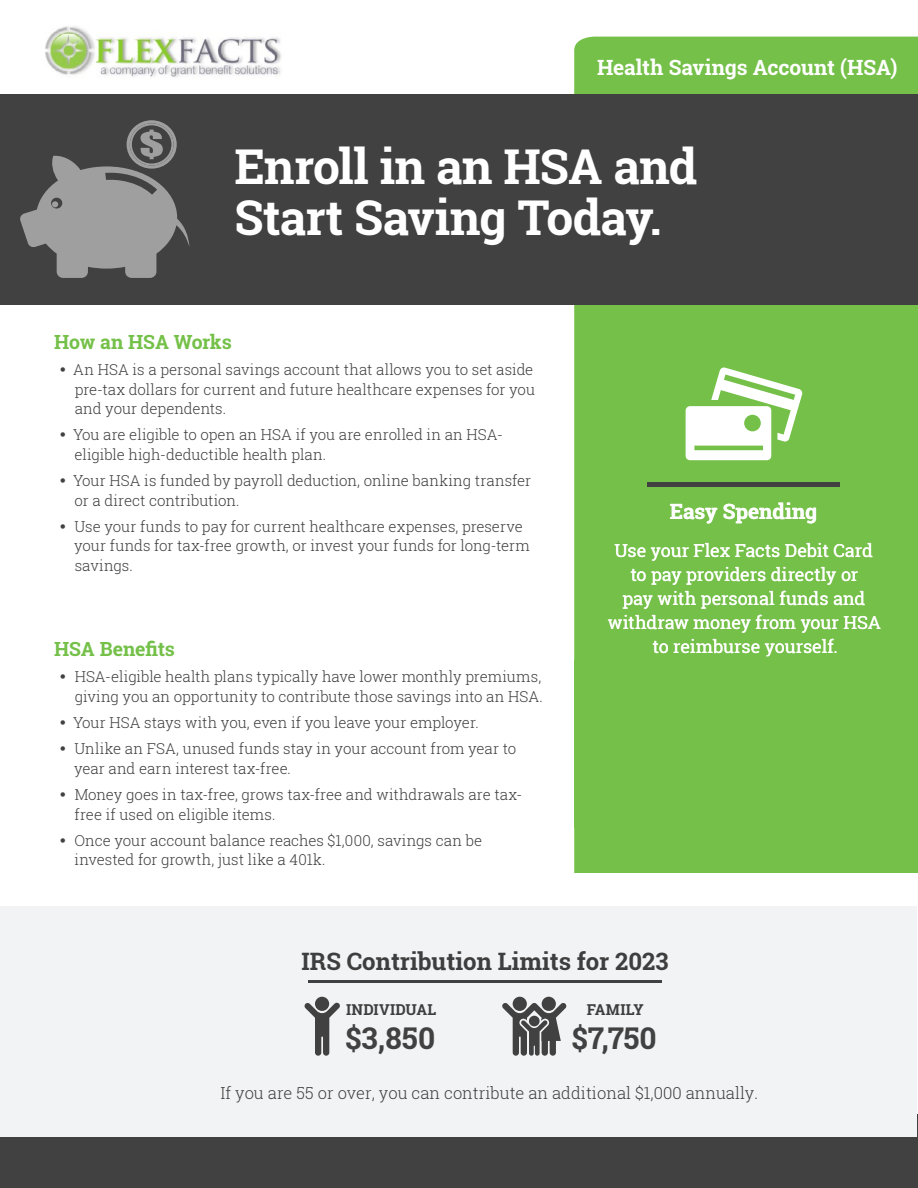
<style>
.page{position:relative;width:918px;height:1188px;background:#fff}
.page>*{position:absolute;margin:0;border:0;box-sizing:border-box;transform-origin:0 0}
.t1{font:700 48px/51px "Roboto Slab";letter-spacing:-.015em;color:#fff}
.t2{font:700 30px "Roboto Slab";letter-spacing:.005em;color:#424142}
.t3{font:700 24px "Roboto Slab";color:#3e3e3f}
.t4{font:700 21px "Roboto Slab";letter-spacing:-.005em;color:#fff}
.t5{font:700 19.5px "Roboto Slab";letter-spacing:-.01em;color:#74c048}
.t6{font:18px/24px "Roboto Slab";letter-spacing:-.01em;color:#fff;text-align:center}
.t7{font:300 16.5px "Roboto Slab";color:#3e3e3f}
.t8{font:300 15px/19.5px "Roboto Slab";color:#3e3e3f}
.t9{font:700 15px "Roboto Slab";letter-spacing:.01em;color:#3e3e3f}
</style>
<div class="page">
<div style="left:574px;top:37px;width:344px;height:620px;background:#74c048"></div>
<div style="left:0;top:94px;width:918px;height:211px;background:#424142"></div>
<img style="left:45px;top:26px;width:236px;height:52px">
<div style="left:0;top:1114px;width:918px;height:73px;background:#424142"></div>
<svg style="left:686px;top:368px;width:117px;height:92px"></svg>
<div style="left:647px;top:482px;width:193px;height:5px;background:#424142"></div>
<svg style="left:20px;top:120px;width:169px;height:158px"></svg>
<div style="left:0;top:906px;width:916px;height:231px;background:#f2f3f4"></div>
<hr style="left:308px;top:981px;width:354px;height:2px;background:#424142">
<div style="left:315px;top:997px;width:14px;height:14px;background:#424142;border-radius:50%"></div>
<svg style="left:304px;top:1002px;width:36px;height:54px"></svg>
<div style="left:513px;top:997px;width:14px;height:14px;background:#424142;border-radius:50%"></div>
<div style="left:542px;top:997px;width:14px;height:14px;background:#424142;border-radius:50%"></div>
<svg style="left:502px;top:1003px;width:65px;height:53px"></svg>
<div style="left:574px;top:657px;width:344px;height:216px;background:#74c048"></div>
<h3 class="t4" style="left:597px;top:53px;width:302px">Health Savings Account (HSA)</h3>
<h1 class="t1" style="left:234px;top:141px;width:464px">Enroll in an HSA and<br>Start Saving Today.</h1>
<h3 class="t5" style="left:54px;top:328px;width:179px">How an HSA Works</h3>
<p class="t8" style="left:73px;top:360px;width:463px;text-align:justify">An HSA is a personal savings account that allows you to set aside pre-tax dollars for current and future healthcare expenses for you and your dependents.</p>
<p class="t8" style="left:73px;top:425px;width:431px">You are eligible to open an HSA if you are enrolled in an HSA&shy;eligible high-deductible health plan.</p>
<p class="t8" style="left:73px;top:471px;width:460px">Your HSA is funded by payroll deduction, online banking transfer or a direct contribution.</p>
<p class="t8" style="left:74px;top:516px;width:457px">Use your funds to pay for current healthcare expenses, preserve your funds for tax-free growth, or invest your funds for long-term savings.</p>
<h3 class="t4" style="left:670px;top:497px;width:149px">Easy Spending</h3>
<p class="t6" style="left:608px;top:538px;width:275px">Use your Flex Facts Debit Card to pay providers directly or<br>pay with personal funds and withdraw money from your HSA</p>
<h3 class="t5" style="left:54px;top:636px;width:122px">HSA Benefits</h3>
<p class="t6" style="left:653px;top:634px;width:187px">to reimburse yourself.</p>
<p class="t8" style="left:75px;top:667px;width:470px">HSA-eligible health plans typically have lower monthly premiums, giving you an opportunity to contribute those savings into an HSA.</p>
<p class="t8" style="left:73px;top:709px;width:445px;line-height:26.2px">Your HSA stays with you, even if you leave your employer.<br>Unlike an FSA, unused funds stay in your account from year to</p>
<p class="t8" style="left:74px;top:755px;width:450px;line-height:26.2px">year and earn interest tax-free.<br>Money goes in tax-free, grows tax-free and withdrawals are tax-</p>
<p class="t8" style="left:74px;top:801px;width:409px;line-height:26.2px">free if used on eligible items.<br>Once your account balance reaches $1,000, savings can be</p>
<p class="t8" style="left:75px;top:850px;width:252px">invested for growth, just like a 401k.</p>
<h3 class="t3" style="left:301px;top:945px;width:369px">IRS Contribution Limits for 2023</h3>
<p class="t9" style="left:346px;top:999px;width:92px">IndIvIduAL</p>
<h2 class="t2" style="left:345px;top:1017px;width:91px">$3,850</h2>
<h2 class="t2" style="left:572px;top:1017px;width:87px">$7,750</h2>
<p class="t9" style="left:587px;top:999px;width:59px">FAmILy</p>
<p class="t7" style="left:220px;top:1081px;width:539px">If you are 55 or over, you can contribute an additional $1,000 annually.</p>
</div>
